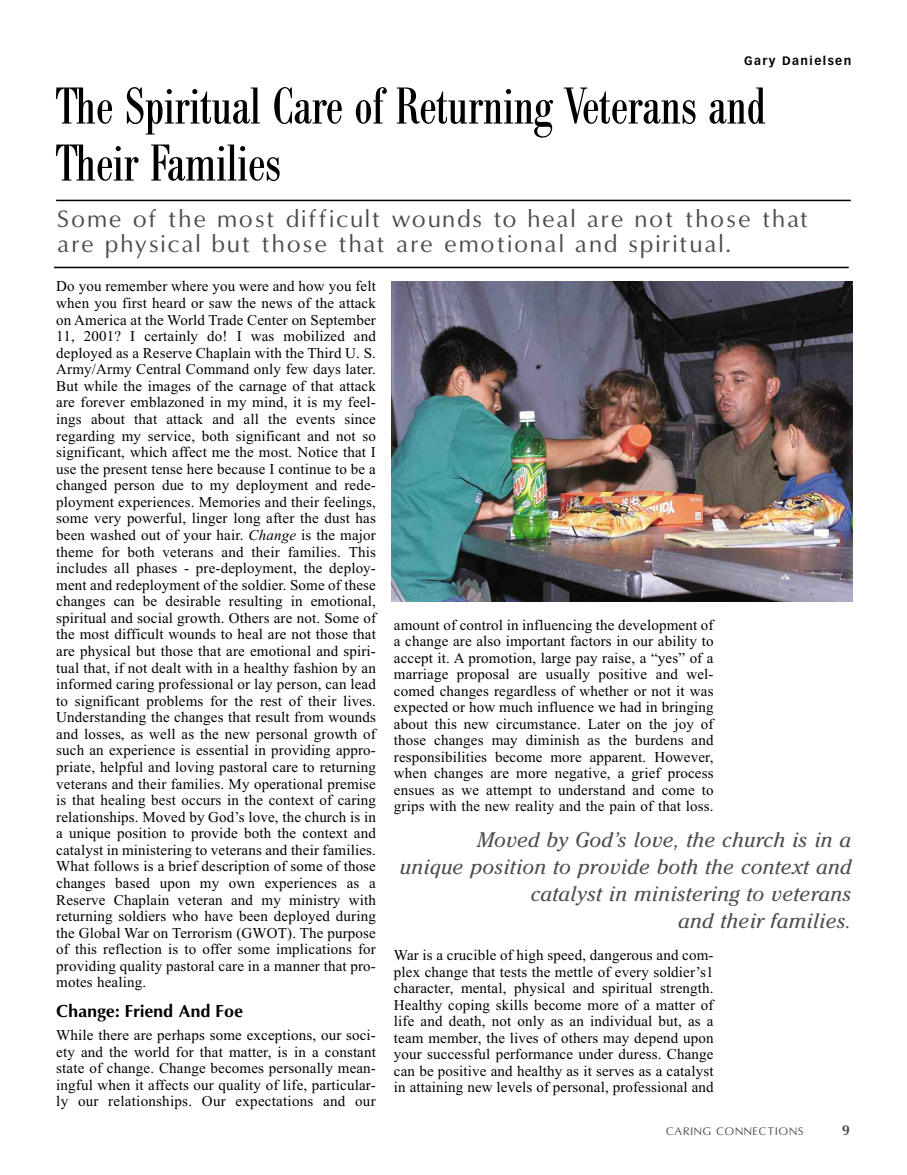
<style>
.page{position:relative;width:907px;height:1175px;background:#fff}
.page>*{position:absolute;margin:0;border:0;box-sizing:border-box;transform-origin:0 0}
.t1{font:condensed 51px/57px "Bodoni BE";color:#000}
.t2{font:22.5px/25.5px "Omni";letter-spacing:.12em;color:#4d4d4d}
.t3{font:italic 21px/27px "Cheltenham";letter-spacing:.01em;color:#4d4d4d;text-align:right}
.t4{font:700 16.5px "Omni";color:#000}
.t5{font:15px/16.5px "Times New Roman";letter-spacing:.01em;color:#000;text-align:justify}
.t6{font:700 13.5px "Omni";color:#4d4d4d}
.t7{font:700 12px "Vectora LH";letter-spacing:.12em;color:#000}
.t8{font:10.5px "Omni";letter-spacing:.12em;color:#4d4d4d}
.s1{font-style:italic}
</style>
<div class="page">
<hr style="left:54px;top:267px;width:794px;height:1px;background:#000">
<hr style="left:56px;top:200px;width:794px;height:1px;background:#000">
<img style="left:392px;top:282px;width:460px;height:319px">
<p class="t7" style="left:744px;top:55px;width:108px">Gary Danielsen</p>
<h1 class="t1" style="left:56px;top:83px;width:711px">The Spiritual Care of Returning Veterans and<br>Their Families</h1>
<h2 class="t2" style="left:58px;top:206px;width:751px">Some of the most difficult wounds to heal are not those that are physical but those that are emotional and spiritual.</h2>
<p class="t5" style="left:56px;top:278px;width:321px">Do you remember where you were and how you felt when you first heard or saw the news of the attack on America at the World Trade Center on September 11, 2001? I certainly do! I was mobilized and deployed as a Reserve Chaplain with the Third U. S.<br>Army/Army Central Command only few days later.<br>But while the images of the carnage of that attack are forever emblazoned in my mind, it is my feel&shy;ings about that attack and all the events since regarding my service, both significant and not so significant, which affect me the most. Notice that I use the present tense here because I continue to be a changed person due to my deployment and rede&shy;ployment experiences. Memories and their feelings, some very powerful, linger long after the dust has been washed out of your hair. <span class="s1">Change</span> is the major theme for both veterans and their families. This includes all phases - pre-deployment, the deploy&shy;ment and redeployment of the soldier. Some of these changes can be desirable resulting in emotional, spiritual and social growth. Others are not. Some of the most difficult wounds to heal are not those that are physical but those that are emotional and spiri&shy;tual that, if not dealt with in a healthy fashion by an informed caring professional or lay person, can lead to significant problems for the rest of their lives.<br>Understanding the changes that result from wounds and losses, as well as the new personal growth of such an experience is essential in providing appro&shy;priate, helpful and loving pastoral care to returning veterans and their families. My operational premise is that healing best occurs in the context of caring relationships. Moved by God’s love, the church is in a unique position to provide both the context and catalyst in ministering to veterans and their families.<br>What follows is a brief description of some of those changes based upon my own experiences as a Reserve Chaplain veteran and my ministry with returning soldiers who have been deployed during the Global War on Terrorism (GWOT). The purpose of this reflection is to offer some implications for providing quality pastoral care in a manner that pro&shy;motes healing.</p>
<p class="t4" style="left:56px;top:1002px;width:188px">Change: Friend And Foe</p>
<p class="t5" style="left:56px;top:1026px;width:321px">While there are perhaps some exceptions, our soci&shy;ety and the world for that matter, is in a constant state of change. Change becomes personally mean&shy;ingful when it affects our quality of life, particular&shy;ly our relationships. Our expectations and our</p>
<p class="t5" style="left:394px;top:616px;width:321px">amount of control in influencing the development of a change are also important factors in our ability to accept it. A promotion, large pay raise, a “yes” of a marriage proposal are usually positive and wel&shy;comed changes regardless of whether or not it was expected or how much influence we had in bringing about this new circumstance. Later on the joy of those changes may diminish as the burdens and responsibilities become more apparent. However, when changes are more negative, a grief process ensues as we attempt to understand and come to grips with the new reality and the pain of that loss.</p>
<h3 class="t3" style="left:399px;top:828px;width:453px">Moved by God’s love, the church is in a<br>unique position to provide both the context and catalyst in ministering to veterans<br>and their families.</h3>
<p class="t5" style="left:394px;top:946px;width:321px">War is a crucible of high speed, dangerous and com&shy;plex change that tests the mettle of every soldier’s1 character, mental, physical and spiritual strength.<br>Healthy coping skills become more of a matter of life and death, not only as an individual but, as a team member, the lives of others may depend upon your successful performance under duress. Change can be positive and healthy as it serves as a catalyst in attaining new levels of personal, professional and</p>
<p class="t8" style="left:665px;top:1125px;width:139px">CARING CONNECTIONS</p>
<p class="t6" style="left:841px;top:1122px;width:9px">9</p>
</div>
